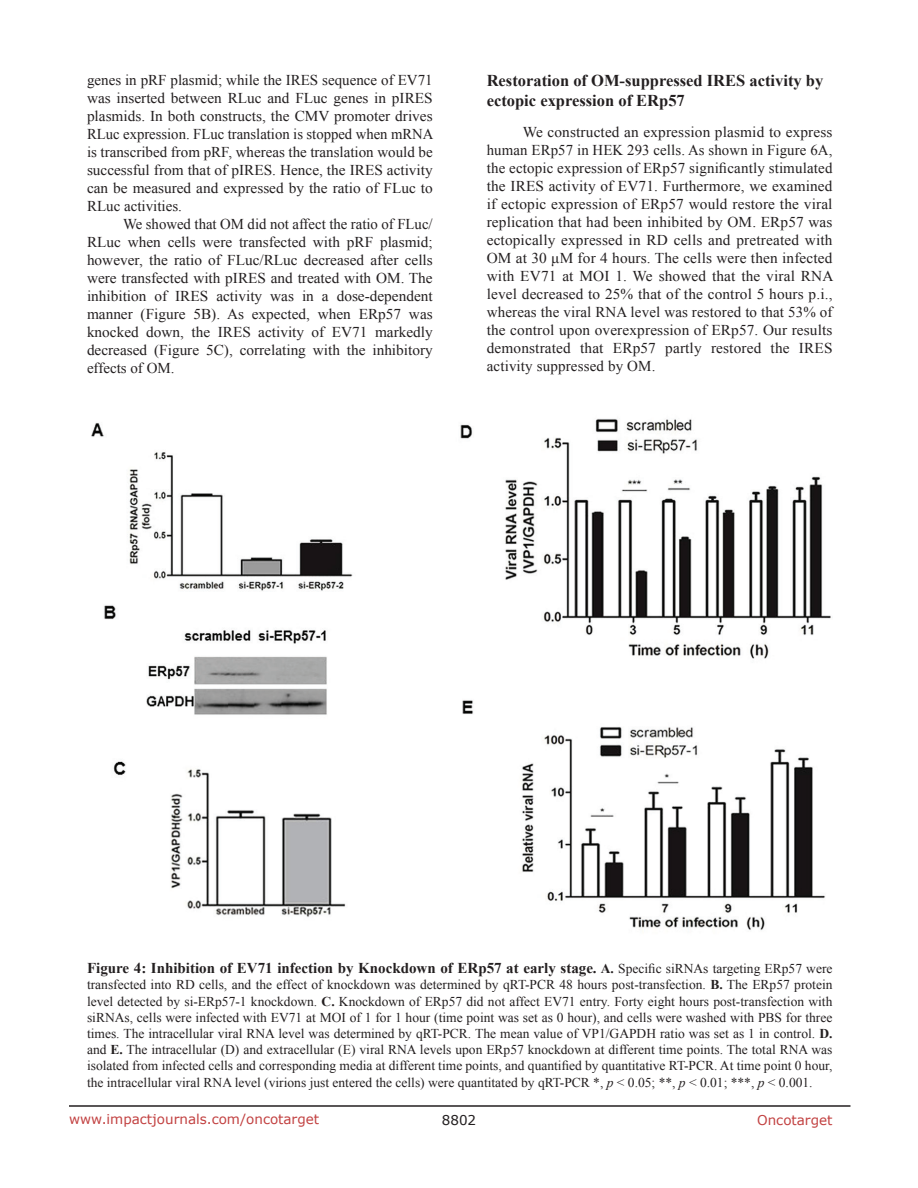
<style>
.page{position:relative;width:918px;height:1188px;background:#fff}
.page>*{position:absolute;margin:0;border:0;box-sizing:border-box;transform-origin:0 0}
.t1{font:700 16.5px/19.8px "Times New Roman";color:#231f20}
.t2{font:15px/18px "Times New Roman";color:#231f20;text-align:justify}
.t3{font:700 15px "Times New Roman";color:#231f20}
.t4{font:13.5px/16.2px "Times New Roman";color:#231f20;text-align:justify}
.t5{font:13.5px "Verdana";color:#c24141}
.t6{font:13.5px "Verdana";color:#231f20}
.s1{font-size:13.5px}
.s2{font-weight:400;font-size:13.5px}
.s3{font-weight:700}
.s4{font-style:italic}
</style>
<div class="page">
<hr style="left:69px;top:1105px;width:781px;height:2px;background:#231f20">
<img style="left:91px;top:418px;width:740px;height:513px">
<p class="t2" style="left:87px;top:71px;width:348px">genes in pRF plasmid; while the IRES sequence of EV71 was inserted between RLuc and FLuc genes in pIRES plasmids. In both constructs, the CMV promoter drives RLuc expression. FLuc translation is stopped when mRNA is transcribed from pRF, whereas the translation would be successful from that of pIRES. Hence, the IRES activity can be measured and expressed by the ratio of FLuc to RLuc activities.</p>
<p class="t2" style="left:87px;top:215px;width:347px;text-indent:36px">We showed that OM did not affect the ratio of FLuc/ RLuc when cells were transfected with pRF plasmid; however, the ratio of FLuc/RLuc decreased after cells were transfected with pIRES and treated with OM. The inhibition of IRES activity was in a dose-dependent manner ( Figure 5B ). As expected, when ERp57 was knocked down, the IRES activity of EV71 markedly decreased ( Figure 5C ), correlating with the inhibitory effects of OM.</p>
<p class="t1" style="left:487px;top:70px;width:338px">Restoration of OM-suppressed IRES activity by ectopic expression of ERp57</p>
<p class="t2" style="left:487px;top:123px;width:348px;text-indent:36px">We constructed an expression plasmid to express human ERp57 in HEK 293 cells. As shown in Figure 6A , the ectopic expression of ERp57 significantly stimulated the IRES activity of EV71. Furthermore, we examined if ectopic expression of ERp57 would restore the viral replication that had been inhibited by OM. ERp57 was ectopically expressed in RD cells and pretreated with OM at 30 μM for 4 hours. The cells were then infected with EV71 at MOI 1. We showed that the viral RNA level decreased to 25% that of the control 5 hours p.i., whereas the viral RNA level was restored to that 53% of the control upon overexpression of ERp57. Our results demonstrated that ERp57 partly restored the IRES activity suppressed by OM.</p>
<p class="t3" style="left:87px;top:958px;width:747px">Figure 4: Inhibition of EV71 infection by Knockdown of ERp57 at early stage . <span class="s1">A.</span> <span class="s2">Specific siRNAs targeting ERp57 were</span></p>
<p class="t4" style="left:87px;top:977px;width:747px">transfected into RD cells, and the effect of knockdown was determined by qRT-PCR 48 hours post-transfection. <span class="s3">B.</span> The ERp57 protein level detected by si-ERp57-1 knockdown. <span class="s3">C.</span> Knockdown of ERp57 did not affect EV71 entry. Forty eight hours post-transfection with siRNAs, cells were infected with EV71 at MOI of 1 for 1 hour (time point was set as 0 hour), and cells were washed with PBS for three times. The intracellular viral RNA level was determined by qRT-PCR. The mean value of VP1/GAPDH ratio was set as 1 in control. <span class="s3">D. </span>and <span class="s3">E.</span> The intracellular (D) and extracellular (E) viral RNA levels upon ERp57 knockdown at different time points. The total RNA was isolated from infected cells and corresponding media at different time points, and quantified by quantitative RT-PCR. At time point 0 hour, the intracellular viral RNA level (virions just entered the cells) were quantitated by qRT-PCR *, <span class="s4">p</span> &lt; 0.05; **, <span class="s4">p</span> &lt; 0.01; ***, <span class="s4">p</span> &lt; 0.001.</p>
<p class="t5" style="left:69px;top:1110px;width:252px">www.impactjournals.com/oncotarget</p>
<p class="t6" style="left:442px;top:1111px;width:36px">8802</p>
<p class="t5" style="left:757px;top:1111px;width:77px">Oncotarget</p>
</div>
